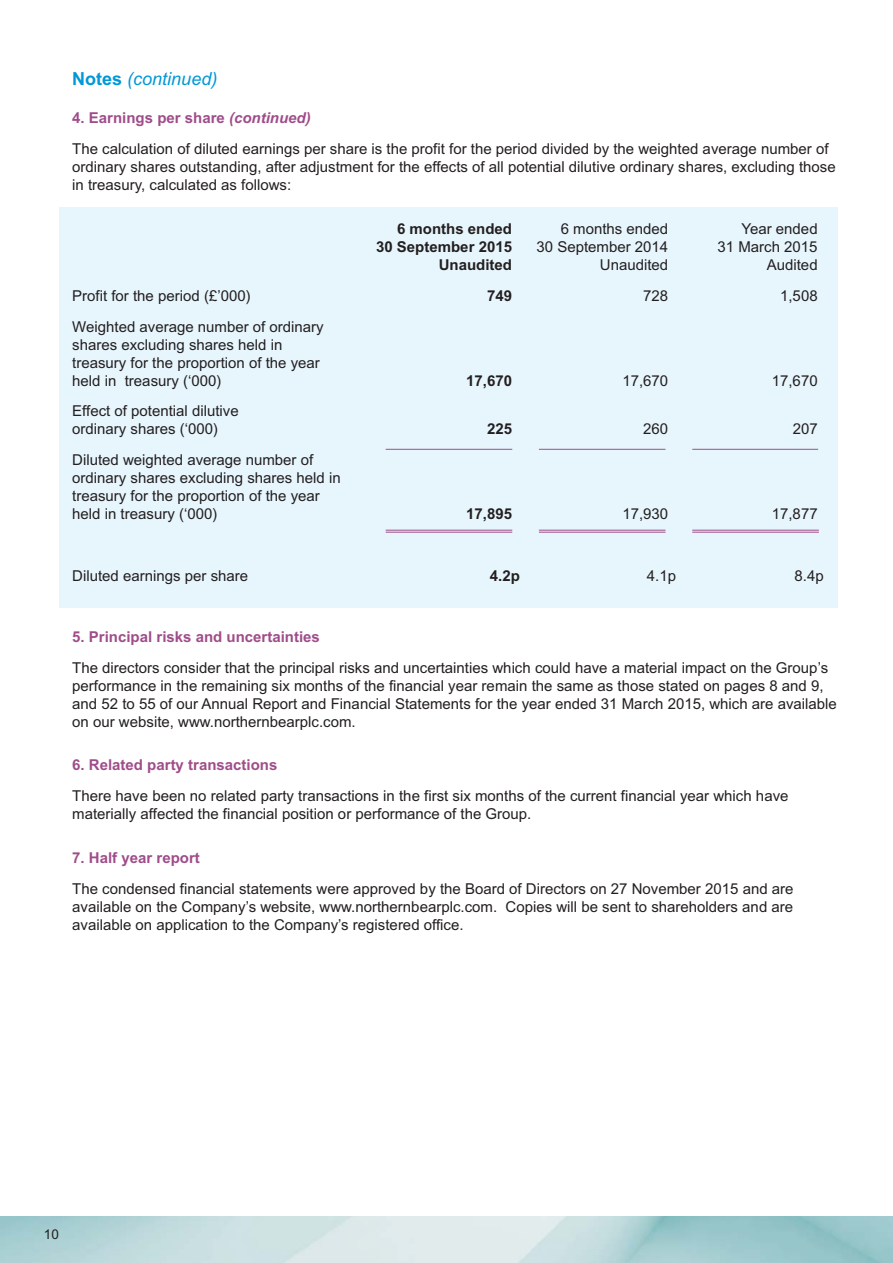
<style>
.page{position:relative;width:893px;height:1263px;background:#fff}
.page>*{position:absolute;margin:0;border:0;box-sizing:border-box;transform-origin:0 0}
.t1{font:italic 18px "Arial";color:#0098d6}
.t2{font:15px/18px "Arial";color:#231f20}
.t3{font:700 15px "Arial";color:#9f4d8a}
.t4{font:700 15px "Arial";color:#231f20}
.t5{font:13.5px "Arial";color:#231f20}
.s1{font-weight:700;font-style:normal}
.s2{font-weight:700;color:#9f4d8a}
.s3{font-weight:700;font-style:italic;color:#9f4d8a}
</style>
<div class="page">
<div style="left:60px;top:208px;width:778px;height:400px;background:#e7f6fd"></div>
<hr style="left:386px;top:449px;width:126px;height:1px;background:#9f4d8a">
<hr style="left:539px;top:449px;width:126px;height:1px;background:#9f4d8a">
<hr style="left:692px;top:449px;width:126px;height:1px;background:#9f4d8a">
<hr style="left:386px;top:530px;width:126px;height:1px;background:#9f4d8a">
<hr style="left:386px;top:532px;width:126px;height:1px;background:#9f4d8a">
<hr style="left:539px;top:530px;width:126px;height:1px;background:#9f4d8a">
<hr style="left:539px;top:532px;width:126px;height:1px;background:#9f4d8a">
<hr style="left:692px;top:530px;width:127px;height:1px;background:#9f4d8a">
<hr style="left:692px;top:532px;width:127px;height:1px;background:#9f4d8a">
<p class="t1" style="left:72px;top:73px;width:147px"><span class="s1">Notes</span> (continued)</p>
<p class="t2" style="left:72px;top:104px;width:758px;line-height:30.8px"><span class="s2">4. Earnings per share</span> <span class="s3">(continued)<br></span>The calculation of diluted earnings per share is the profit for the period divided by the weighted average number of</p>
<p class="t2" style="left:72px;top:159px;width:765px">ordinary shares outstanding, after adjustment for the effects of all potential dilutive ordinary shares, excluding those in treasury, calculated as follows:</p>
<p class="t4" style="left:397px;top:223px;width:117px">6 months ended</p>
<p class="t2" style="left:561px;top:221px;width:109px">6 months ended</p>
<p class="t2" style="left:741px;top:221px;width:78px">Year ended</p>
<p class="t4" style="left:376px;top:241px;width:137px">30 September 2015</p>
<p class="t2" style="left:537px;top:239px;width:133px">30 September 2014</p>
<p class="t2" style="left:718px;top:239px;width:102px">31 March 2015</p>
<p class="t4" style="left:439px;top:259px;width:75px">Unaudited</p>
<p class="t2" style="left:600px;top:257px;width:70px">Unaudited</p>
<p class="t2" style="left:767px;top:257px;width:52px">Audited</p>
<p class="t2" style="left:72px;top:288px;width:180px">Profit for the period (£’000)</p>
<p class="t4" style="left:487px;top:290px;width:27px">749</p>
<p class="t2" style="left:643px;top:288px;width:27px">728</p>
<p class="t2" style="left:780px;top:288px;width:39px">1,508</p>
<p class="t2" style="left:72px;top:319px;width:253px">Weighted average number of ordinary shares excluding shares held in treasury for the proportion of the year held in treasury (‘000)</p>
<p class="t4" style="left:466px;top:375px;width:47px">17,670</p>
<p class="t2" style="left:622px;top:373px;width:47px">17,670</p>
<p class="t2" style="left:772px;top:373px;width:47px">17,670</p>
<p class="t2" style="left:72px;top:404px;width:168px">Effect of potential dilutive ordinary shares (‘000)</p>
<p class="t2" style="left:72px;top:452px;width:270px">Diluted weighted average number of ordinary shares excluding shares held in treasury for the proportion of the year held in treasury (‘000)</p>
<p class="t4" style="left:487px;top:424px;width:27px">225</p>
<p class="t2" style="left:643px;top:422px;width:27px">260</p>
<p class="t2" style="left:793px;top:422px;width:27px">207</p>
<p class="t4" style="left:466px;top:508px;width:47px">17,895</p>
<p class="t2" style="left:622px;top:506px;width:47px">17,930</p>
<p class="t2" style="left:772px;top:506px;width:47px">17,877</p>
<p class="t2" style="left:72px;top:568px;width:177px">Diluted earnings per share</p>
<p class="t4" style="left:490px;top:570px;width:32px">4.2p</p>
<p class="t2" style="left:647px;top:568px;width:31px">4.1p</p>
<p class="t2" style="left:794px;top:568px;width:31px">8.4p</p>
<p class="t3" style="left:72px;top:631px;width:249px">5. Principal risks and uncertainties</p>
<p class="t2" style="left:72px;top:660px;width:766px">The directors consider that the principal risks and uncertainties which could have a material impact on the Group’s performance in the remaining six months of the financial year remain the same as those stated on pages 8 and 9, and 52 to 55 of our Annual Report and Financial Statements for the year ended 31 March 2015, which are available on our website, www.northernbearplc.com.</p>
<p class="t3" style="left:72px;top:760px;width:207px">6. Related party transactions</p>
<p class="t2" style="left:72px;top:788px;width:718px">There have been no related party transactions in the first six months of the current financial year which have materially affected the financial position or performance of the Group.</p>
<p class="t3" style="left:72px;top:852px;width:129px">7. Half year report</p>
<p class="t2" style="left:72px;top:881px;width:723px;text-align:justify">The condensed financial statements were approved by the Board of Directors on 27 November 2015 and are available on the Company’s website, www.northernbearplc.com. Copies will be sent to shareholders and are available on application to the Company’s registered office.</p>
<p class="t5" style="left:44px;top:1229px;width:17px">10</p>
</div>
